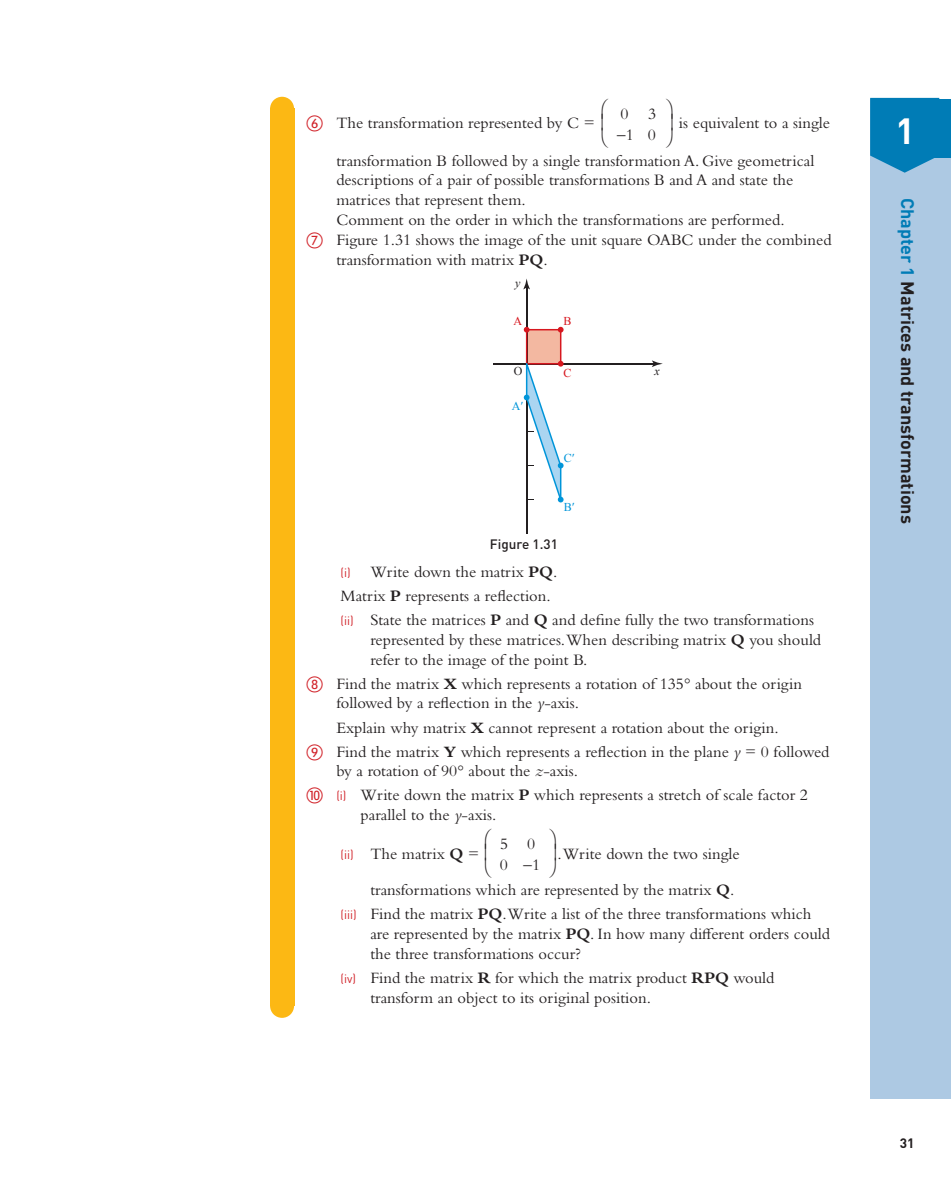
<style>
.page{position:relative;width:951px;height:1203px;background:#fff}
.page>*{position:absolute;margin:0;border:0;box-sizing:border-box;transform-origin:0 0}
.t1{font:700 36px "DIN";color:#fff}
.t2{font:700 18px "DIN";color:#231f20}
.t3{font:16.5px/19.8px "Bembo Std";color:#231f20}
.t4{font:500 13.5px "DIN";color:#231f20}
.t5{font:700 13.5px "DIN";color:#231f20}
.t6{font:12px "Times New Roman";color:#0095d9}
.t7{font:12px "Times New Roman";color:#d7171f}
.t8{font:italic 12px "Times New Roman";color:#231f20}
.t9{font:12px "Times New Roman";color:#231f20}
.s1{color:#d1232a}
.s2{font-weight:700}
.s3{font-family:"DIN";font-size:12px;color:#d1232a}
.s4{font-style:italic}
.s5{color:#007cb6}
</style>
<div class="page">
<div style="left:870px;top:99px;width:81px;height:999px;background:#adc9e3"></div>
<div style="left:879px;top:99px;width:72px;height:58px;background:#007cb6"></div>
<svg style="left:870px;top:98px;width:69px;height:75px"></svg>
<hr style="left:526px;top:286px;width:1px;height:247px;background:#231f20">
<svg style="left:523px;top:278px;width:7px;height:11px"></svg>
<hr style="left:492px;top:363px;width:163px;height:1px;background:#231f20">
<svg style="left:652px;top:360px;width:11px;height:7px"></svg>
<svg style="left:524px;top:327px;width:39px;height:175px"></svg>
<div style="left:270px;top:97px;width:24px;height:920px;background:#fcb814"></div>
<p class="t3" style="left:306px;top:113px;width:290px"><span class="s1">⑥</span> The transformation represented by C =</p>
<p class="t3" style="left:617px;top:103px;width:41px;line-height:20.7px">0 3 −1 0</p>
<p class="t3" style="left:679px;top:113px;width:152px">is equivalent to a single</p>
<p class="t3" style="left:336px;top:150px;width:479px">transformation B followed by a single transformation A. Give geometrical</p>
<p class="t3" style="left:336px;top:170px;width:458px">descriptions of a pair of possible transformations B and A and state the</p>
<p class="t3" style="left:336px;top:190px;width:191px">matrices that represent them.</p>
<p class="t3" style="left:336px;top:210px;width:450px">Comment on the order in which the transformations are performed.</p>
<p class="t3" style="left:306px;top:229px;width:526px"><span class="s1">⑦</span> Figure 1.31 shows the image of the unit square OABC under the combined</p>
<p class="t3" style="left:336px;top:249px;width:213px">transformation with matrix <span class="s2">PQ</span>.</p>
<p class="t8" style="left:515px;top:274px;width:7px">y</p>
<p class="t7" style="left:513px;top:312px;width:10px">A</p>
<p class="t7" style="left:563px;top:312px;width:10px">B</p>
<p class="t9" style="left:514px;top:363px;width:10px">O</p>
<p class="t8" style="left:654px;top:363px;width:7px">x</p>
<p class="t7" style="left:563px;top:365px;width:10px">C</p>
<p class="t6" style="left:512px;top:397px;width:13px">A′</p>
<p class="t6" style="left:564px;top:450px;width:12px">C′</p>
<p class="t6" style="left:564px;top:499px;width:12px">B′</p>
<p class="t4" style="left:490px;top:535px;width:69px">Figure 1.31</p>
<p class="t3" style="left:341px;top:559px;width:475px;line-height:24px"><span class="s3">(i)</span> Write down the matrix <span class="s2">PQ</span>.<br>Matrix <span class="s2">P</span> represents a reflection.<br><span class="s3">(ii)</span> State the matrices <span class="s2">P</span> and <span class="s2">Q</span> and define fully the two transformations</p>
<p class="t3" style="left:370px;top:629px;width:452px">represented by these matrices.When describing matrix <span class="s2">Q</span> you should refer to the image of the point B.</p>
<p class="t3" style="left:336px;top:673px;width:467px;text-indent:-30px"><span class="s1">⑧</span> Find the matrix <span class="s2">X</span> which represents a rotation of 135° about the origin followed by a reflection in the <span class="s4">y</span>-axis.</p>
<p class="t3" style="left:306px;top:715px;width:524px;line-height:24px;text-indent:30px">Explain why matrix <span class="s2">X</span> cannot represent a rotation about the origin.<br><span class="s1">⑨</span> Find the matrix <span class="s2">Y</span> which represents a reflection in the plane <span class="s4">y</span> = 0 followed</p>
<p class="t3" style="left:306px;top:758px;width:503px;line-height:24px;text-indent:30px">by a rotation of 90° about the <span class="s4">z</span>-axis.<br><span class="s1">⑩</span> <span class="s3">(i)</span> Write down the matrix <span class="s2">P</span> which represents a stretch of scale factor 2</p>
<p class="t3" style="left:360px;top:804px;width:137px">parallel to the <span class="s4">y</span>-axis.</p>
<p class="t3" style="left:341px;top:843px;width:140px"><span class="s3">(ii)</span> The matrix <span class="s2">Q</span> =</p>
<p class="t3" style="left:500px;top:833px;width:37px;line-height:20.7px">5 0<br>0</p>
<p class="t3" style="left:370px;top:835px;width:371px;line-height:36px;text-indent:187px">.Write down the two single transformations which are represented by the matrix <span class="s2">Q</span>.</p>
<p class="t3" style="left:370px;top:903px;width:461px;text-indent:-30px"><span class="s3">(iii)</span> Find the matrix <span class="s2">PQ</span>.Write a list of the three transformations which are represented by the matrix <span class="s2">PQ</span>. In how many different orders could the three transformations occur?</p>
<p class="t3" style="left:370px;top:967px;width:405px;text-indent:-30px"><span class="s3">(iv)</span> Find the matrix <span class="s2">R</span> for which the matrix product <span class="s2">RPQ</span> would transform an object to its original position.</p>
<p class="t3" style="left:523px;top:854px;width:19px">1−</p>
<h1 class="t1" style="left:895px;top:107px;width:21px">1</h1>
<p class="t2" style="left:919px;top:198px;width:327px;rotate:90deg"><span class="s5">Chapter 1</span> Matrices and transformations</p>
<p class="t5" style="left:900px;top:1133px;width:16px">31</p>
</div>
